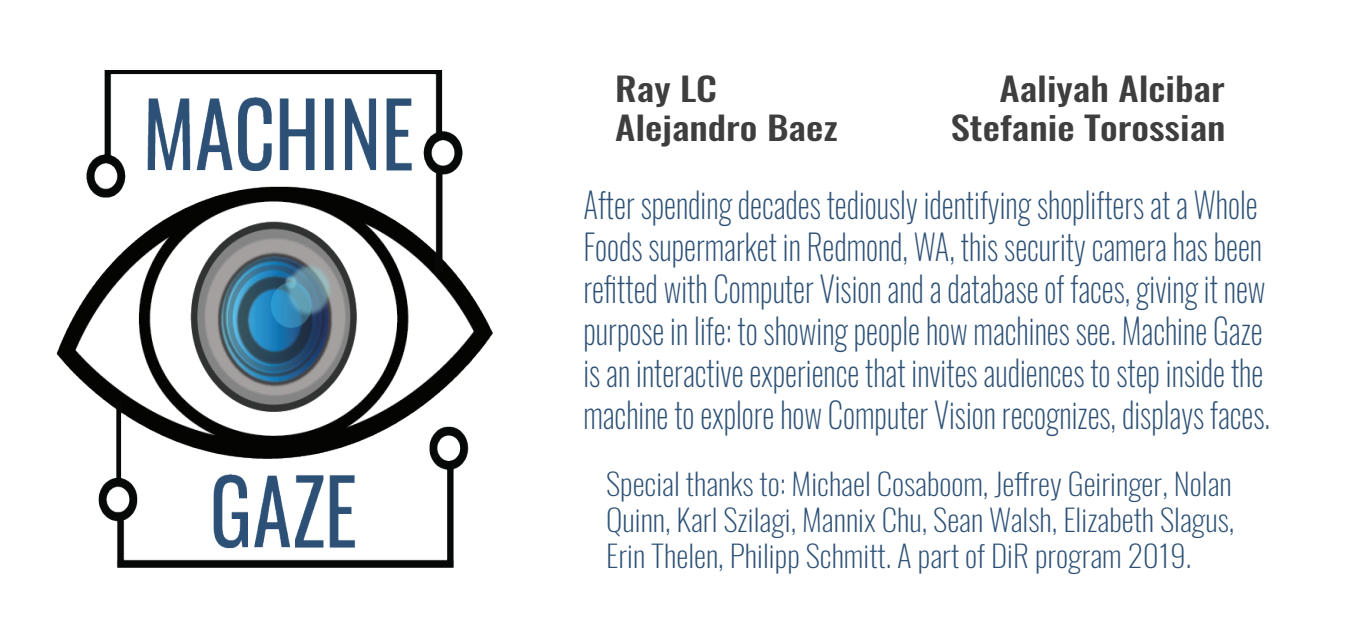
<style>
.page{position:relative;width:1360px;height:635px;background:#fff}
.page>*{position:absolute;margin:0;border:0;box-sizing:border-box;transform-origin:0 0}
.t1{font:200 35px/42px "Oswald";color:#2d5176;scale:.89 1}
.t2{font:500 32.5px "Oswald";color:#3e3e3f;scale:1.19 1}
.t3{font:200 30px/36px "Oswald";color:#2d5176;text-align:justify;scale:1.04 1}
</style>
<div class="page">
<img style="left:56px;top:71px;width:437px;height:497px">
<p class="t2" style="left:615px;top:72px;width:87px">Ray LC</p>
<p class="t2" style="left:999px;top:72px;width:191px">Aaliyah Alcibar</p>
<p class="t2" style="left:615px;top:111px;width:188px">Alejandro Baez</p>
<p class="t2" style="left:950px;top:111px;width:232px">Stefanie Torossian</p>
<p class="t1" style="left:583px;top:180px;width:773px">After spending decades tediously identifying shoplifters at a Whole Foods supermarket in Redmond, WA, this security camera has been refitted with Computer Vision and a database of faces, giving it new purpose in life: to showing people how machines see. Machine Gaze is an interactive experience that invites audiences to step inside the machine to explore how Computer Vision recognizes, displays faces.</p>
<p class="t3" style="left:606px;top:462px;width:605px">Special thanks to: Michael Cosaboom, Jeffrey Geiringer, Nolan Quinn, Karl Szilagi, Mannix Chu, Sean Walsh, Elizabeth Slagus, Erin Thelen, Philipp Schmitt. A part of DiR program 2019.</p>
</div>
